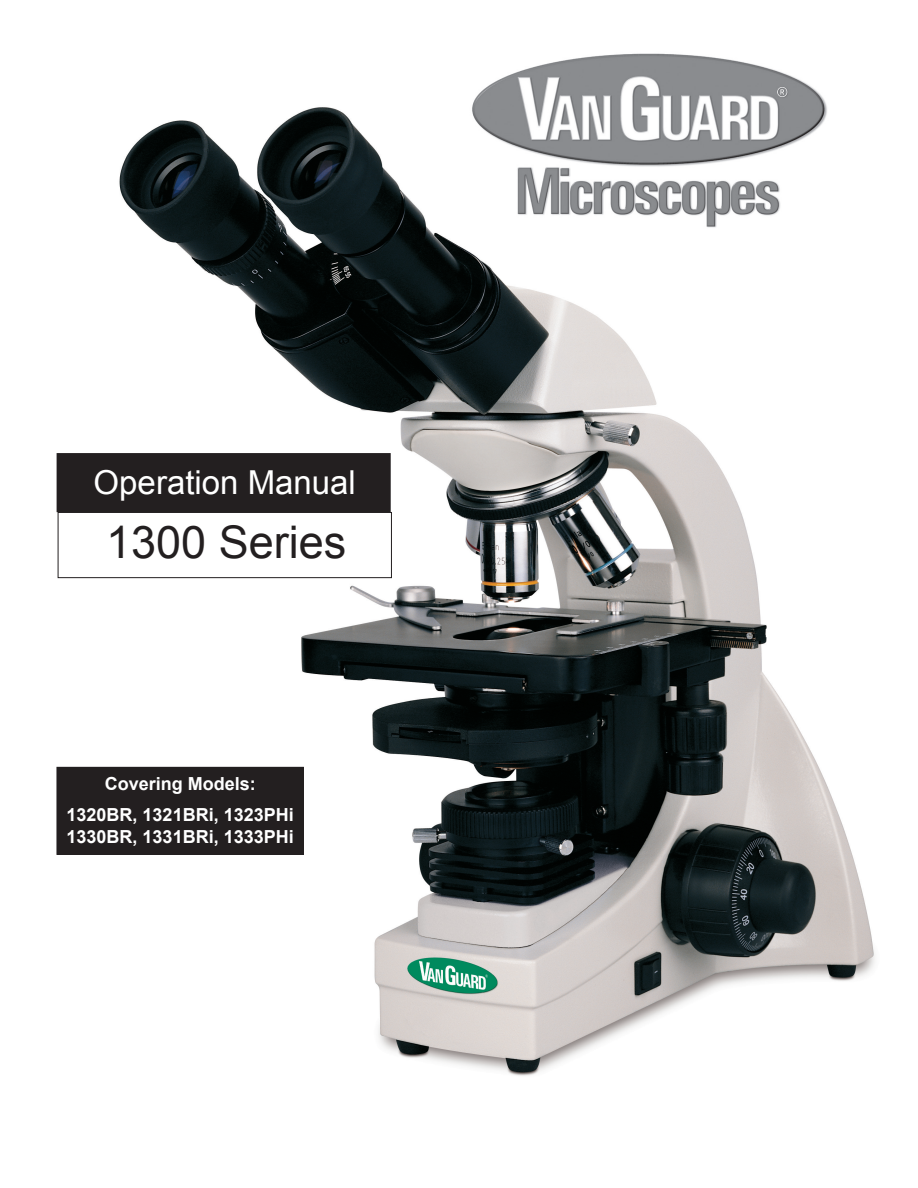
<style>
.page{position:relative;width:918px;height:1188px;background:#fff}
.page>*{position:absolute;margin:0;border:0;box-sizing:border-box;transform-origin:0 0}
.t1{font:45px "Arial";color:#231f20}
.t2{font:33px "Arial";color:#fff}
.t3{font:700 18px/30.6px "Arial";color:#fff;text-align:center}
</style>
<div class="page">
<img style="left:56px;top:107px;width:819px;height:969px">
<div style="left:57px;top:454px;width:333px;height:57px;background:#231f20"></div>
<div style="left:57px;top:453px;width:334px;height:59px;border:2px solid #231f20"></div>
<div style="left:57px;top:767px;width:246px;height:87px;background:#231f20"></div>
<div style="left:57px;top:767px;width:247px;height:88px;border:1px solid #231f20"></div>
<div style="left:58px;top:512px;width:334px;height:66px;border:1px solid #231f20"></div>
<img style="left:465px;top:53px;width:369px;height:181px">
<h2 class="t2" style="left:94px;top:461px;width:264px">Operation Manual</h2>
<h1 class="t1" style="left:106px;top:513px;width:242px">1300 Series</h1>
<p class="t3" style="left:67px;top:769px;width:229px">Covering Models:<br>1320BR, 1321BRi, 1323PHi</p>
<p class="t3" style="left:67px;top:821px;width:229px">1330BR, 1331BRi, 1333PHi</p>
</div>
